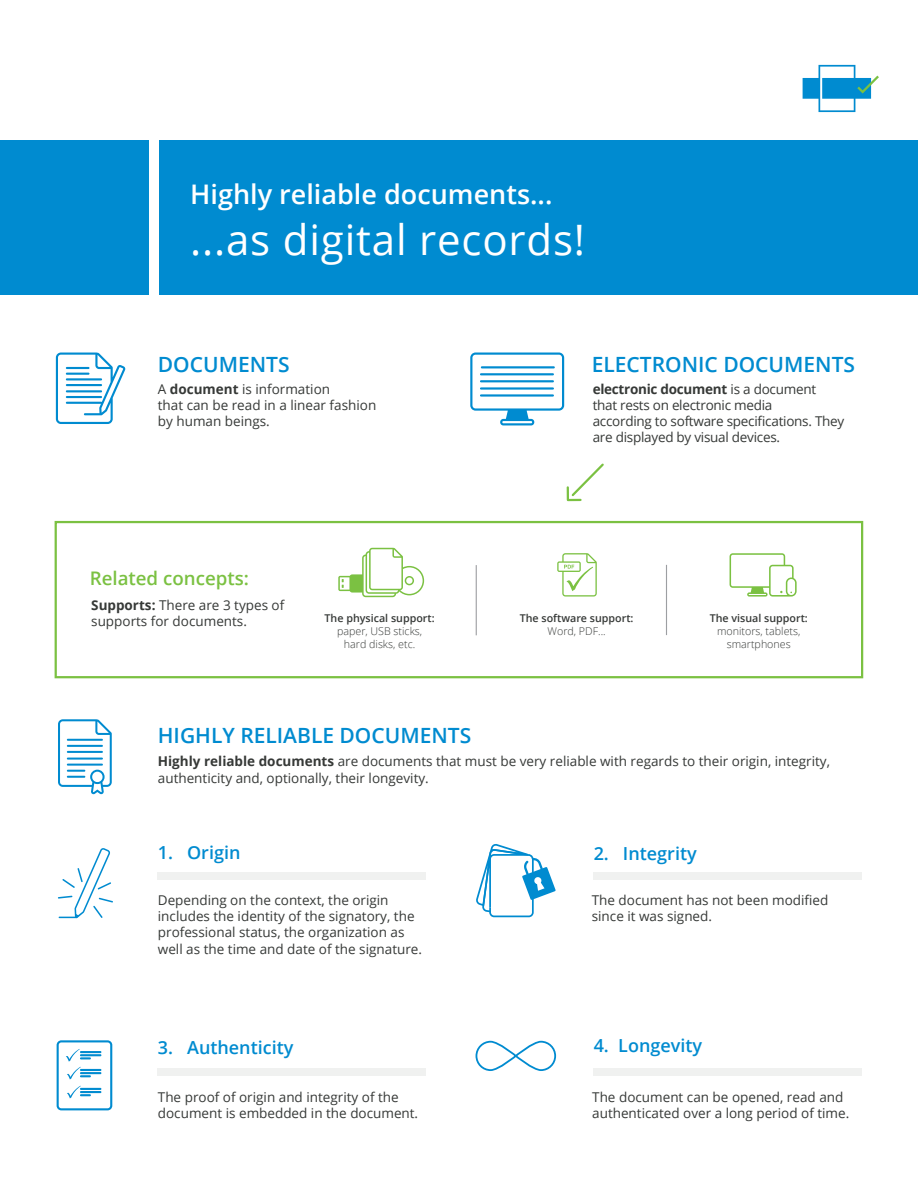
<style>
.page{position:relative;width:918px;height:1188px;background:#fff}
.page>*{position:absolute;margin:0;border:0;box-sizing:border-box;transform-origin:0 0}
.t1{font:42px "Open Sans";letter-spacing:.02em;color:#fff}
.t2{font:600 27px "Open Sans";color:#fff}
.t3{font:600 21px "Open Sans";color:#008bd0}
.t4{font:600 18.75px "Open Sans";color:#7bc142}
.t5{font:600 18px "Open Sans";color:#008bd0}
.t6{font:13.5px/16.2px "Open Sans";color:#363937}
.t7{font:13.5px/16.2px "Open Sans";letter-spacing:-.02em;color:#363937}
.t8{font:300 10.65px/12.9px "Open Sans";color:#363937;text-align:center}
.t9{font:600 10.65px "Open Sans";color:#363937}
.s1{font-weight:700}
</style>
<div class="page">
<svg style="left:803px;top:65px;width:76px;height:47px"></svg>
<svg style="left:57px;top:1040px;width:55px;height:70px"></svg>
<svg style="left:58px;top:848px;width:55px;height:70px"></svg>
<svg style="left:476px;top:844px;width:80px;height:73px"></svg>
<svg style="left:476px;top:1041px;width:80px;height:30px"></svg>
<div style="left:158px;top:873px;width:268px;height:7px;background:#f0f1f0"></div>
<div style="left:158px;top:1068px;width:268px;height:7px;background:#f0f1f0"></div>
<div style="left:593px;top:873px;width:268px;height:7px;background:#f0f1f0"></div>
<div style="left:593px;top:1068px;width:268px;height:7px;background:#f0f1f0"></div>
<div style="left:55px;top:521px;width:808px;height:157px;border:2px solid #7bc142"></div>
<svg style="left:730px;top:553px;width:67px;height:44px"></svg>
<hr style="left:476px;top:565px;width:1px;height:70px;background:#9d9fa2">
<hr style="left:666px;top:565px;width:1px;height:70px;background:#9d9fa2">
<svg style="left:566px;top:463px;width:38px;height:39px"></svg>
<div style="left:0;top:141px;width:148px;height:154px;background:#008bd0"></div>
<div style="left:159px;top:141px;width:759px;height:154px;background:#008bd0"></div>
<svg style="left:56px;top:352px;width:70px;height:72px"></svg>
<svg style="left:470px;top:353px;width:94px;height:72px"></svg>
<hr style="left:480px;top:373px;width:74px;height:2px;background:#008bd0">
<hr style="left:480px;top:380px;width:74px;height:2px;background:#008bd0">
<hr style="left:480px;top:387px;width:74px;height:3px;background:#008bd0">
<hr style="left:480px;top:394px;width:74px;height:3px;background:#008bd0">
<svg style="left:557px;top:553px;width:40px;height:44px"></svg>
<svg style="left:338px;top:548px;width:86px;height:49px"></svg>
<svg style="left:58px;top:719px;width:54px;height:75px"></svg>
<h2 class="t2" style="left:190px;top:176px;width:364px">Highly reliable documents...</h2>
<h1 class="t1" style="left:190px;top:211px;width:396px">...as digital records!</h1>
<h3 class="t3" style="left:158px;top:350px;width:133px">DOCUMENTS</h3>
<p class="t6" style="left:158px;top:380px;width:220px">A <span class="s1">document</span> is information<br>that can be read in a linear fashion by human beings.</p>
<h3 class="t3" style="left:592px;top:350px;width:265px">ELECTRONIC DOCUMENTS</h3>
<p class="t7" style="left:593px;top:380px;width:253px"><span class="s1">electronic document</span> is a document<br>that rests on electronic media<br>according to software specifications. They are displayed by visual devices.</p>
<h3 class="t4" style="left:90px;top:565px;width:161px">Related concepts:</h3>
<p class="t6" style="left:91px;top:596px;width:195px"><span class="s1">Supports:</span> There are 3 types of supports for documents.</p>
<p class="t9" style="left:325px;top:611px;width:112px">The physical support:</p>
<p class="t8" style="left:337px;top:625px;width:87px">paper, USB sticks, hard disks, etc.</p>
<h3 class="t3" style="left:158px;top:721px;width:315px">HIGHLY RELIABLE DOCUMENTS</h3>
<p class="t9" style="left:520px;top:611px;width:115px">The software support:</p>
<p class="t8" style="left:548px;top:625px;width:60px">Word, PDF...</p>
<p class="t9" style="left:710px;top:611px;width:100px">The visual support:</p>
<p class="t8" style="left:717px;top:625px;width:85px">monitors, tablets, smartphones</p>
<p class="t6" style="left:158px;top:753px;width:674px"><span class="s1">Highly reliable documents</span> are documents that must be very reliable with regards to their origin, integrity, authenticity and, optionally, their longevity.</p>
<h3 class="t5" style="left:158px;top:840px;width:84px">1. Origin</h3>
<h3 class="t5" style="left:594px;top:841px;width:105px">2. Integrity</h3>
<p class="t6" style="left:158px;top:892px;width:266px">Depending on the context, the origin includes the identity of the signatory, the professional status, the organization as well as the time and date of the signature.</p>
<p class="t6" style="left:592px;top:892px;width:238px">The document has not been modified since it was signed.</p>
<h3 class="t5" style="left:158px;top:1035px;width:137px">3. Authenticity</h3>
<h3 class="t5" style="left:594px;top:1033px;width:110px">4. Longevity</h3>
<p class="t6" style="left:158px;top:1088px;width:262px">The proof of origin and integrity of the document is embedded in the document.</p>
<p class="t6" style="left:592px;top:1088px;width:259px">The document can be opened, read and authenticated over a long period of time.</p>
</div>
